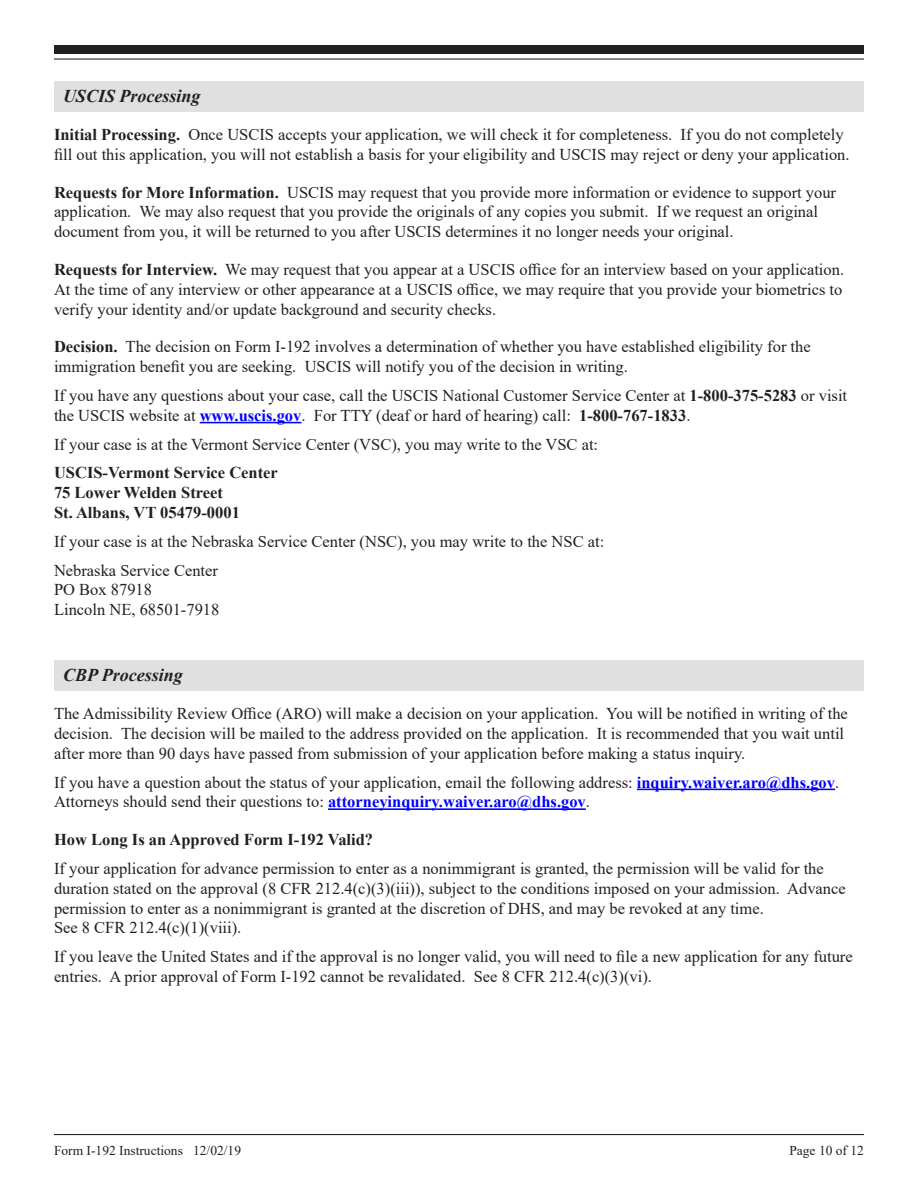
<style>
.page{position:relative;width:918px;height:1188px;background:#fff}
.page>*{position:absolute;margin:0;border:0;box-sizing:border-box;transform-origin:0 0}
.Sub_Heading_1{font:italic 700 18px "Times New Roman";color:#231f20}
.Body_1{font:16.5px/19.8px "Times New Roman";color:#231f20}
.Body_Lead-in{font:16.5px/19.8px "Times New Roman";color:#231f20}
.Body_1-2{font:700 16.5px/19.8px "Times New Roman";color:#231f20}
.Sub_Heading_2{font:700 16.5px "Times New Roman";color:#231f20}
.t1{font:13.5px "Times New Roman";color:#231f20}
.s1{font-weight:700}
.s2{font-weight:700;color:#00f}
</style>
<div class="page">
<hr style="left:54px;top:1134px;width:810px;height:1px;background:#231f20">
<div style="left:54px;top:45px;width:810px;height:9px;background:#231f20"></div>
<hr style="left:54px;top:58px;width:810px;height:2px;background:#231f20">
<hr style="left:200px;top:422px;width:101px;height:1px;background:#00f">
<hr style="left:637px;top:789px;width:198px;height:1px;background:#00f">
<hr style="left:328px;top:808px;width:258px;height:2px;background:#00f">
<div style="left:54px;top:81px;width:810px;height:30px;background:#e0e0e0"></div>
<div style="left:54px;top:660px;width:810px;height:30px;background:#e0e0e0"></div>
<h3 class="Sub_Heading_1" style="left:63px;top:84px;width:139px">USCIS Processing</h3>
<p class="Body_Lead-in" style="left:54px;top:124px;width:797px"><span class="s1">Initial Processing.</span> Once USCIS accepts your application, we will check it for completeness. If you do not completely fill out this application, you will not establish a basis for your eligibility and USCIS may reject or deny your application.</p>
<p class="Body_Lead-in" style="left:54px;top:182px;width:784px"><span class="s1">Requests for More Information.</span> USCIS may request that you provide more information or evidence to support your application. We may also request that you provide the originals of any copies you submit. If we request an original document from you, it will be returned to you after USCIS determines it no longer needs your original.</p>
<p class="Body_Lead-in" style="left:54px;top:259px;width:792px;text-align:justify"><span class="s1">Requests for Interview.</span> We may request that you appear at a USCIS office for an interview based on your application.<br>At the time of any interview or other appearance at a USCIS office, we may require that you provide your biometrics to verify your identity and/or update background and security checks.</p>
<p class="Body_1" style="left:54px;top:336px;width:758px"><span class="s1">Decision.</span> The decision on Form I-192 involves a determination of whether you have established eligibility for the immigration benefit you are seeking. USCIS will notify you of the decision in writing.</p>
<p class="Body_1" style="left:54px;top:385px;width:795px">If you have any questions about your case, call the USCIS National Customer Service Center at <span class="s1">1-800-375-5283</span> or visit the USCIS website at <span class="s2">www.uscis.gov</span>. For TTY (deaf or hard of hearing) call: <span class="s1">1-800-767-1833</span>.</p>
<p class="Body_1" style="left:54px;top:434px;width:546px">If your case is at the Vermont Service Center (VSC), you may write to the VSC at:</p>
<p class="Body_1-2" style="left:54px;top:462px;width:225px">USCIS-Vermont Service Center<br>75 Lower Welden Street<br>St. Albans, VT 05479-0001</p>
<p class="Body_1" style="left:54px;top:531px;width:552px">If your case is at the Nebraska Service Center (NSC), you may write to the NSC at:</p>
<p class="Body_1" style="left:54px;top:560px;width:167px">Nebraska Service Center<br>PO Box 87918<br>Lincoln NE, 68501-7918</p>
<h3 class="Sub_Heading_1" style="left:63px;top:663px;width:121px">CBP Processing</h3>
<p class="Body_1" style="left:54px;top:703px;width:795px">The Admissibility Review Office (ARO) will make a decision on your application. You will be notified in writing of the decision. The decision will be mailed to the address provided on the application. It is recommended that you wait until after more than 90 days have passed from submission of your application before making a status inquiry.</p>
<p class="Body_1" style="left:54px;top:772px;width:787px">If you have a question about the status of your application, email the following address: <span class="s2">inquiry.waiver.aro@dhs.gov</span>.<br>Attorneys should send their questions to: <span class="s2">attorneyinquiry.waiver.aro@dhs.gov</span>.</p>
<h4 class="Sub_Heading_2" style="left:54px;top:828px;width:321px">How Long Is an Approved Form I-192 Valid?</h4>
<p class="Body_1" style="left:54px;top:858px;width:793px">If your application for advance permission to enter as a nonimmigrant is granted, the permission will be valid for the duration stated on the approval (8 CFR 212.4(c)(3)(iii)), subject to the conditions imposed on your admission. Advance permission to enter as a nonimmigrant is granted at the discretion of DHS, and may be revoked at any time.<br>See 8 CFR 212.4(c)(1)(viii).</p>
<p class="Body_1" style="left:54px;top:946px;width:800px">If you leave the United States and if the approval is no longer valid, you will need to file a new application for any future entries. A prior approval of Form I-192 cannot be revalidated. See 8 CFR 212.4(c)(3)(vi).</p>
<p class="t1" style="left:54px;top:1141px;width:189px">Form I-192 Instructions 12/02/19</p>
<p class="t1" style="left:789px;top:1141px;width:76px">Page 10 of 12</p>
</div>
